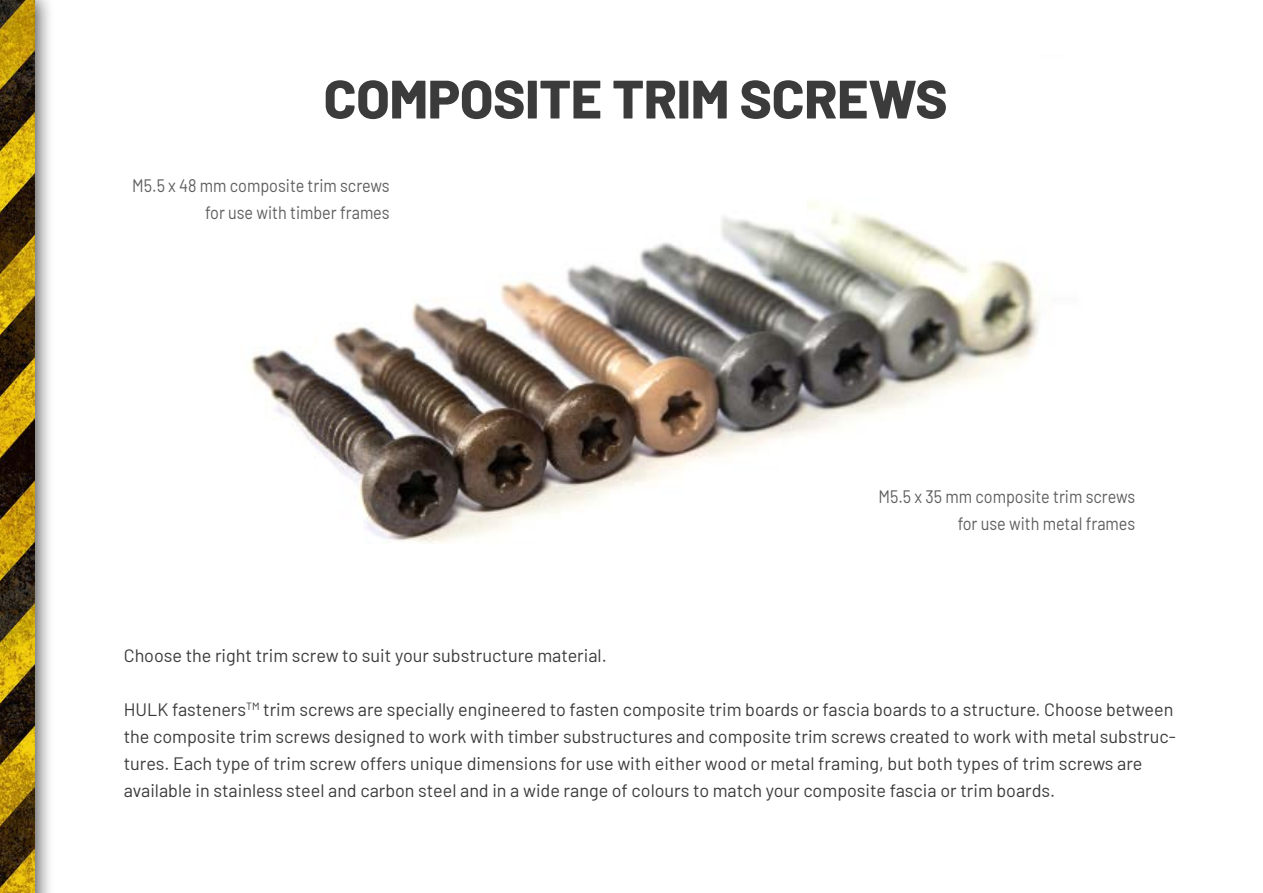
<style>
.page{position:relative;width:1263px;height:893px;background:#fff}
.page>*{position:absolute;margin:0;border:0;box-sizing:border-box;transform-origin:0 0}
.t1{font:800 54px "Barlow";letter-spacing:-.005em;color:#3b3b3b}
.t2{font:18px/27px "Barlow";color:#3b3b3b}
.t3{font:18px/27px "Barlow";color:#5e5e5e;text-align:right;scale:.9 1}
</style>
<div class="page">
<img style="left:250px;top:202px;width:790px;height:341px">
<div style="left:0;top:0;width:55px;height:893px;background:#000;opacity:.75"></div>
<img style="left:0;top:0;width:35px;height:893px">
<h1 class="t1" style="left:324px;top:68px;width:625px">COMPOSITE TRIM SCREWS</h1>
<p class="t3" style="left:132px;top:171px;width:287px">M5.5 x 48 mm composite trim screws for use with timber frames</p>
<p class="t3" style="left:878px;top:481px;width:287px">M5.5 x 35 mm composite trim screws for use with metal frames</p>
<p class="t2" style="left:124px;top:640px;width:484px">Choose the right trim screw to suit your substructure material.</p>
<p class="t2" style="left:124px;top:697px;width:1053px">HULK fasteners<sup>TM</sup> trim screws are specially engineered to fasten composite trim boards or fascia boards to a structure. Choose between the composite trim screws designed to work with timber substructures and composite trim screws created to work with metal substruc&shy;tures. Each type of trim screw offers unique dimensions for use with either wood or metal framing, but both types of trim screws are available in stainless steel and carbon steel and in a wide range of colours to match your composite fascia or trim boards.</p>
</div>
